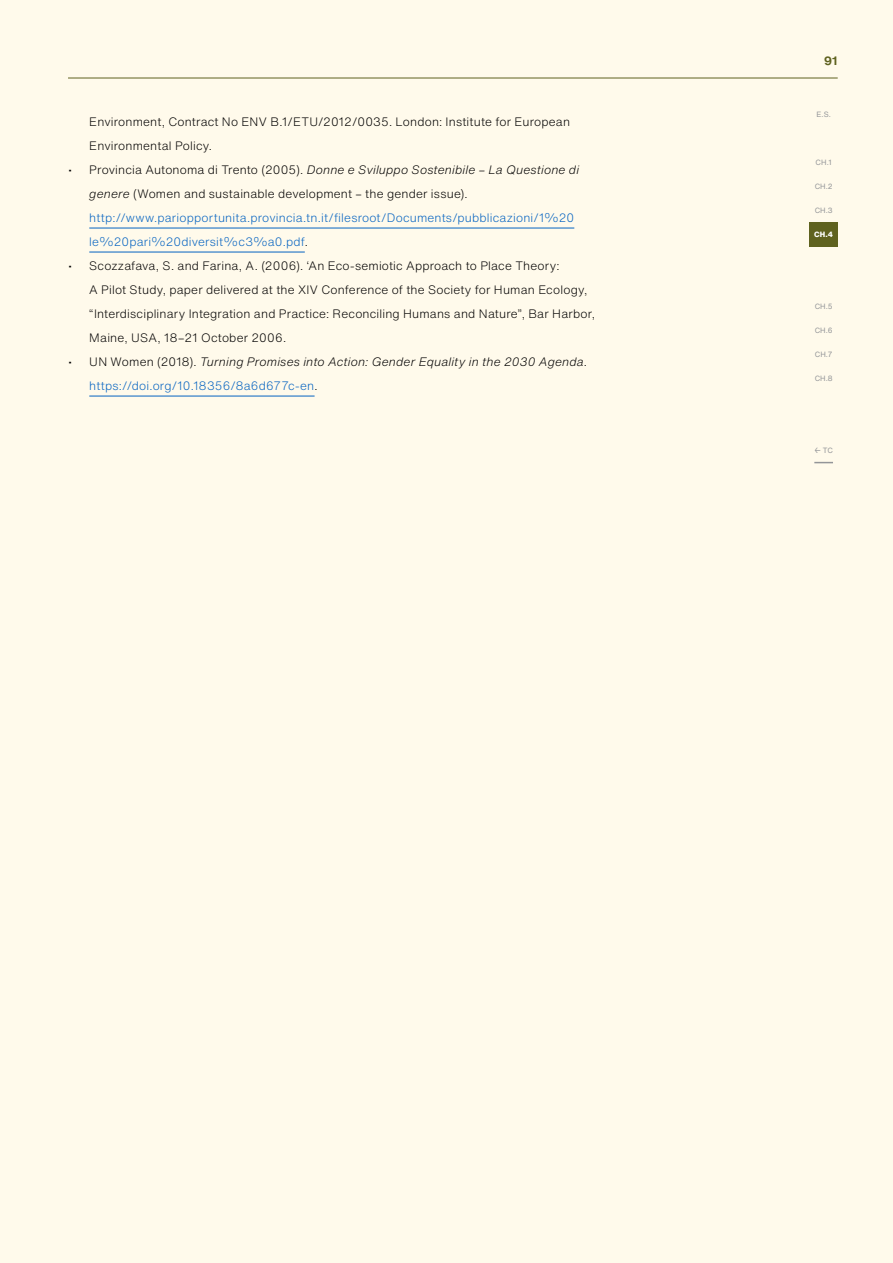
<style>
.page{position:relative;width:893px;height:1263px;background:#fffaeb}
.page>*{position:absolute;margin:0;border:0;box-sizing:border-box;transform-origin:0 0}
.t1{font:300 12px/24px "Helvetica Now Text";letter-spacing:.015em;color:#000}
.t2{font:300 12px/24px "Helvetica Now Text";letter-spacing:.015em;color:#0563c1}
.t3{font:italic 300 12px/24px "Helvetica Now Text";letter-spacing:.015em;color:#000}
.t4{font:700 12px "Helvetica Now Text";color:#5f621f}
.t5{font:7.5px "Helvetica Now Text";letter-spacing:.01em;color:#939598}
.t6{font:800 7.5px "Helvetica Now Text";color:#fff}
.s1{color:#000}
.s2{font-style:italic;color:#000}
.s3{font-style:normal}
.s4{font-style:normal;color:#0563c1}
</style>
<div class="page">
<hr style="left:89px;top:228px;width:485px;height:1px;background:#0563c1">
<hr style="left:89px;top:252px;width:216px;height:1px;background:#0563c1">
<hr style="left:89px;top:396px;width:226px;height:1px;background:#0563c1">
<hr style="left:68px;top:78px;width:770px;height:1px;background:#5f621f">
<div style="left:810px;top:222px;width:28px;height:24px;background:#5f621f"></div>
<svg style="left:814px;top:462px;width:19px;height:1px"></svg>
<p class="t1" style="left:89px;top:109px;width:482px">Environment, Contract No ENV B.1/ETU/2012/0035. London: Institute for European<br>Environmental Policy.</p>
<p class="t2" style="left:89px;top:157px;width:491px;text-indent:-21px"><span class="s1">• Provincia Autonoma di Trento (2005).</span> <span class="s2">Donne e Sviluppo Sostenibile – La Questione di genere</span> <span class="s1">(Women and sustainable development – the gender issue). </span>http://www.pariopportunita.provincia.tn.it/filesroot/Documents/pubblicazioni/1%20 le%20pari%20diversit%c3%a0.pdf<span class="s1">.</span></p>
<p class="t1" style="left:89px;top:253px;width:507px;text-indent:-21px">• Scozzafava, S. and Farina, A. (2006). ‘An Eco-semiotic Approach to Place Theory:<br>A Pilot Study, paper delivered at the XIV Conference of the Society for Human Ecology, “Interdisciplinary Integration and Practice: Reconciling Humans and Nature”, Bar Harbor, Maine, USA, 18–21 October 2006.</p>
<p class="t3" style="left:89px;top:349px;width:499px;text-indent:-21px"><span class="s3">• UN Women (2018).</span> Turning Promises into Action: Gender Equality in the 2030 Agenda<span class="s3">. </span><span class="s4">https://doi.org/10.18356/8a6d677c-en</span><span class="s3">.</span></p>
<p class="t4" style="left:824px;top:51px;width:15px">91</p>
<p class="t5" style="left:816px;top:109px;width:16px">E.S.</p>
<p class="t5" style="left:816px;top:157px;width:18px">CH.1</p>
<p class="t5" style="left:815px;top:181px;width:20px">CH.2</p>
<p class="t5" style="left:815px;top:205px;width:20px">CH.3</p>
<p class="t6" style="left:814px;top:229px;width:20px">CH.4</p>
<p class="t5" style="left:815px;top:301px;width:20px">CH.5</p>
<p class="t5" style="left:815px;top:325px;width:20px">CH.6</p>
<p class="t5" style="left:815px;top:349px;width:19px">CH.7</p>
<p class="t5" style="left:815px;top:373px;width:20px">CH.8</p>
<p class="t5" style="left:814px;top:445px;width:20px">← TC</p>
</div>
